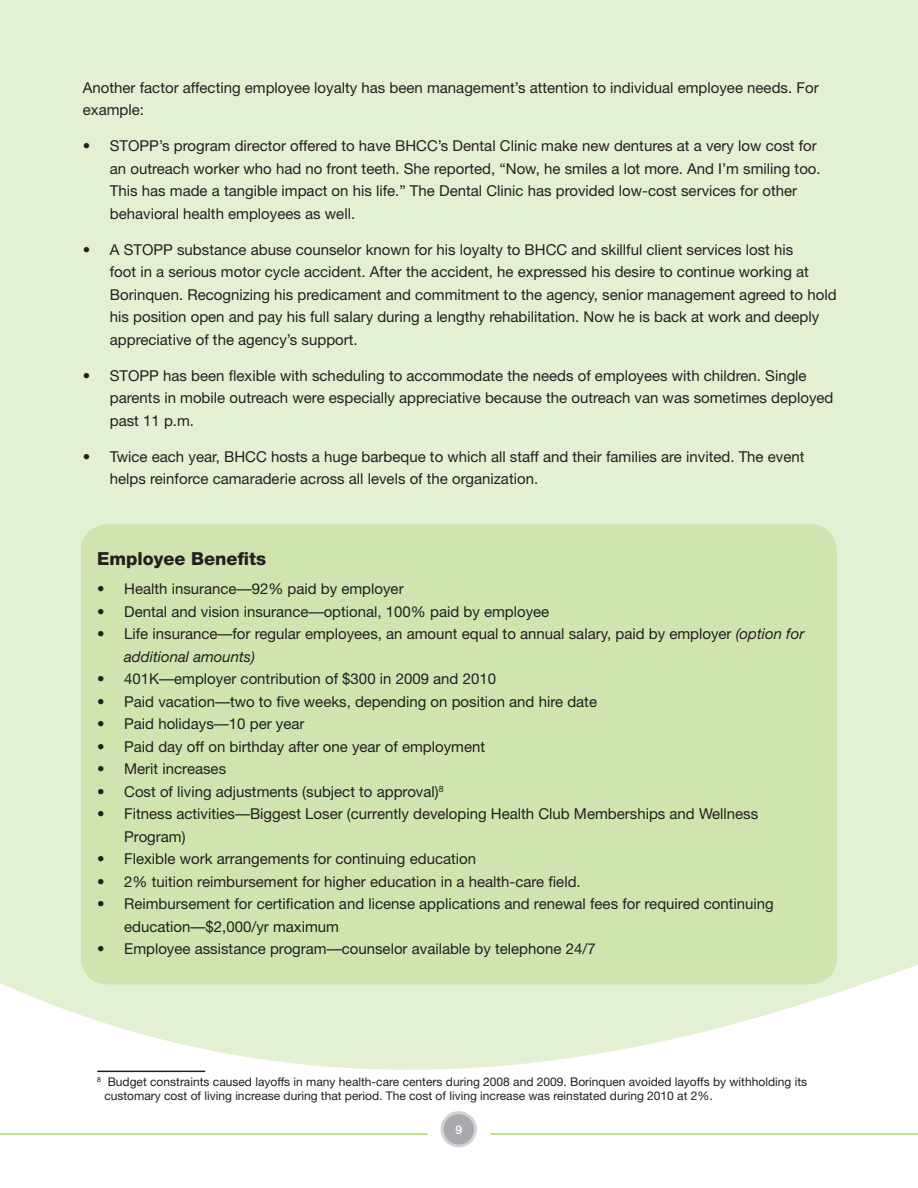
<style>
.page{position:relative;width:918px;height:1188px;background:#fff}
.page>*{position:absolute;margin:0;border:0;box-sizing:border-box;transform-origin:0 0}
.t1{font:800 18px "Helvetica Neue";color:#231f20}
.t2{font:15px/22.5px "Helvetica Neue";color:#231f20}
.t3{font:12px/14.4px "Helvetica Neue";color:#231f20}
.t4{font:500 12px "Helvetica Neue";color:#fff}
.s1{font-style:italic}
</style>
<div class="page">
<div style="left:442px;top:1113px;width:33px;height:33px;background:#a8a9ad;border-radius:50%"></div>
<div style="left:441px;top:1111px;width:36px;height:36px;border:3px solid #d1d2d4;border-radius:50%"></div>
<hr style="left:0;top:1133px;width:428px;height:2px;background:#8bc63e">
<hr style="left:490px;top:1133px;width:428px;height:2px;background:#8bc63e">
<svg style="left:97px;top:1067px;width:385px;height:6px"></svg>
<div style="left:0;top:0;width:918px;height:1067px;background:#e4f0d4"></div>
<div style="left:81px;top:524px;width:756px;height:460px;background:#cfe4ae;border-radius:27px"></div>
<hr style="left:97px;top:1071px;width:108px;height:1px;background:#231f20">
<p class="t2" style="left:83px;top:76px;width:737px">Another factor affecting employee loyalty has been management’s attention to individual employee needs. For example:</p>
<p class="t2" style="left:110px;top:135px;width:712px;text-indent:-27px">• STOPP’s program director offered to have BHCC’s Dental Clinic make new dentures at a very low cost for an outreach worker who had no front teeth. She reported, “Now, he smiles a lot more. And I’m smiling too.<br>This has made a tangible impact on his life.” The Dental Clinic has provided low-cost services for other behavioral health employees as well.</p>
<p class="t2" style="left:110px;top:238px;width:728px;text-indent:-27px">• A STOPP substance abuse counselor known for his loyalty to BHCC and skillful client services lost his<br>foot in a serious motor cycle accident. After the accident, he expressed his desire to continue working at Borinquen. Recognizing his predicament and commitment to the agency, senior management agreed to hold his position open and pay his full salary during a lengthy rehabilitation. Now he is back at work and deeply appreciative of the agency’s support.</p>
<p class="t2" style="left:110px;top:364px;width:725px;text-indent:-27px">• STOPP has been flexible with scheduling to accommodate the needs of employees with children. Single parents in mobile outreach were especially appreciative because the outreach van was sometimes deployed past 11 p.m.</p>
<p class="t2" style="left:110px;top:445px;width:696px;text-indent:-27px">• Twice each year, BHCC hosts a huge barbeque to which all staff and their families are invited. The event helps reinforce camaraderie across all levels of the organization.</p>
<p class="t1" style="left:97px;top:548px;width:171px">Employee Benefits</p>
<p class="t2" style="left:97px;top:577px;width:308px">• Health insurance—92% paid by employer</p>
<p class="t2" style="left:97px;top:600px;width:454px">• Dental and vision insurance—optional, 100% paid by employee</p>
<p class="t2" style="left:124px;top:622px;width:682px;text-indent:-27px">• Life insurance—for regular employees, an amount equal to annual salary, paid by employer <span class="s1">(option for additional amounts)</span></p>
<p class="t2" style="left:97px;top:667px;width:400px">• 401K—employer contribution of $300 in 2009 and 2010</p>
<p class="t2" style="left:97px;top:690px;width:501px">• Paid vacation—two to five weeks, depending on position and hire date</p>
<p class="t2" style="left:97px;top:712px;width:209px">• Paid holidays—10 per year</p>
<p class="t2" style="left:97px;top:735px;width:389px">• Paid day off on birthday after one year of employment</p>
<p class="t2" style="left:97px;top:757px;width:130px">• Merit increases</p>
<p class="t2" style="left:97px;top:780px;width:348px">• Cost of living adjustments (subject to approval)<sup>8</sup></p>
<p class="t2" style="left:124px;top:802px;width:636px;text-indent:-27px">• Fitness activities—Biggest Loser (currently developing Health Club Memberships and Wellness<br>Program)</p>
<p class="t2" style="left:97px;top:847px;width:380px">• Flexible work arrangements for continuing education</p>
<p class="t2" style="left:97px;top:870px;width:485px">• 2% tuition reimbursement for higher education in a health-care field.</p>
<p class="t2" style="left:124px;top:892px;width:651px;text-indent:-27px">• Reimbursement for certification and license applications and renewal fees for required continuing education—$2,000/yr maximum</p>
<p class="t2" style="left:97px;top:937px;width:500px">• Employee assistance program—counselor available by telephone 24/7</p>
<p class="t3" style="left:104px;top:1074px;width:704px;text-indent:-7px"><sup>8</sup> Budget constraints caused layoffs in many health-care centers during 2008 and 2009. Borinquen avoided layoffs by withholding its customary cost of living increase during that period. The cost of living increase was reinstated during 2010 at 2%.</p>
<p class="t4" style="left:455px;top:1123px;width:8px">9</p>
</div>
